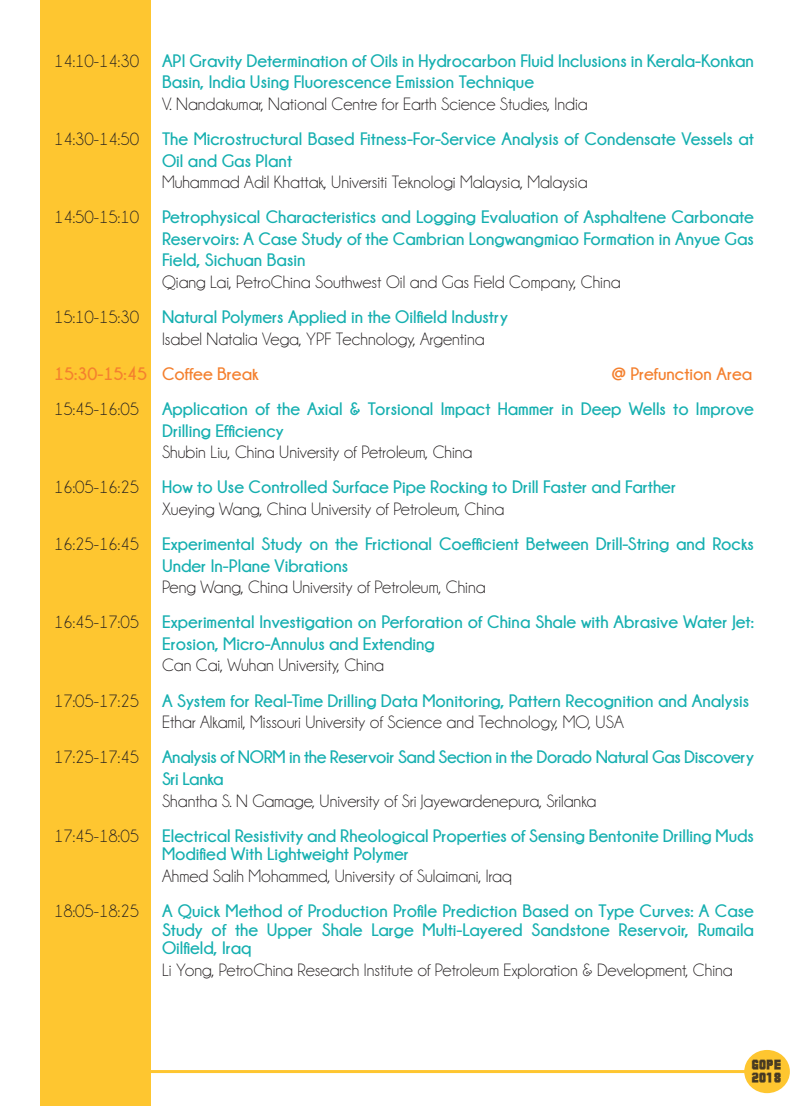
<style>
.page{position:relative;width:808px;height:1106px;background:#fff}
.page>*{position:absolute;margin:0;border:0;box-sizing:border-box;transform-origin:0 0}
.t1{font:700 18px/21.6px "Champagne&Limousines";color:#15afb0}
.t2{font:18px "Champagne&Limousines";color:#231f20}
.t3{font:700 18px/21.6px "Champagne&Limousines";letter-spacing:-.02em;color:#15afb0}
.t4{font:700 18px "Champagne&Limousines";color:#f4802e}
.t5{font:18px "Ballsontherampage";color:#231f20}
</style>
<div class="page">
<div style="left:40px;top:0;width:111px;height:1105px;background:#fec630"></div>
<hr style="left:140px;top:1070px;width:610px;height:3px;background:#fec630">
<div style="left:744px;top:1050px;width:46px;height:43px;background:#fec630;border-radius:50%"></div>
<p class="t2" style="left:54px;top:52px;width:87px">14:10-14:30</p>
<p class="t1" style="left:162px;top:49px;width:593px">API Gravity Determination of Oils in Hydrocarbon Fluid Inclusions in Kerala-Konkan<br>Basin, India Using Fluorescence Emission Technique</p>
<p class="t2" style="left:162px;top:95px;width:427px">V. Nandakumar, National Centre for Earth Science Studies, India</p>
<p class="t2" style="left:54px;top:130px;width:87px">14:30-14:50</p>
<p class="t1" style="left:162px;top:128px;width:593px">The Microstructural Based Fitness-For-Service Analysis of Condensate Vessels at<br>Oil and Gas Plant</p>
<p class="t2" style="left:162px;top:173px;width:427px">Muhammad Adil Khattak, Universiti Teknologi Malaysia, Malaysia</p>
<p class="t2" style="left:54px;top:208px;width:87px">14:50-15:10</p>
<p class="t1" style="left:162px;top:206px;width:593px;text-align:justify">Petrophysical Characteristics and Logging Evaluation of Asphaltene Carbonate Reservoirs: A Case Study of the Cambrian Longwangmiao Formation in Anyue Gas Field, Sichuan Basin</p>
<p class="t2" style="left:162px;top:273px;width:460px">Qiang Lai, PetroChina Southwest Oil and Gas Field Company, China</p>
<p class="t2" style="left:54px;top:308px;width:87px">15:10-15:30</p>
<p class="t1" style="left:162px;top:306px;width:347px">Natural Polymers Applied in the Oilfield Industry</p>
<p class="t2" style="left:162px;top:330px;width:324px">Isabel Natalia Vega, YPF Technology, Argentina</p>
<p class="t4" style="left:54px;top:364px;width:206px">15:30-15:45 Coffee Break</p>
<p class="t4" style="left:612px;top:364px;width:142px">@ Prefunction Area</p>
<p class="t2" style="left:54px;top:400px;width:87px">15:45-16:05</p>
<p class="t1" style="left:162px;top:398px;width:593px">Application of the Axial &amp; Torsional Impact Hammer in Deep Wells to Improve<br>Drilling Efficiency</p>
<p class="t2" style="left:162px;top:443px;width:312px">Shubin Liu, China University of Petroleum, China</p>
<p class="t2" style="left:54px;top:478px;width:87px">16:05-16:25</p>
<p class="t1" style="left:162px;top:476px;width:515px">How to Use Controlled Surface Pipe Rocking to Drill Faster and Farther</p>
<p class="t2" style="left:162px;top:500px;width:344px">Xueying Wang, China University of Petroleum, China</p>
<p class="t2" style="left:54px;top:535px;width:87px">16:25-16:45</p>
<p class="t1" style="left:162px;top:533px;width:593px">Experimental Study on the Frictional Coefficient Between Drill-String and Rocks<br>Under In-Plane Vibrations</p>
<p class="t2" style="left:162px;top:578px;width:325px">Peng Wang, China University of Petroleum, China</p>
<p class="t2" style="left:54px;top:613px;width:87px">16:45-17:05</p>
<p class="t1" style="left:162px;top:611px;width:593px">Experimental Investigation on Perforation of China Shale with Abrasive Water Jet:<br>Erosion, Micro-Annulus and Extending</p>
<p class="t2" style="left:162px;top:656px;width:224px">Can Cai, Wuhan University, China</p>
<p class="t2" style="left:54px;top:691px;width:87px">17:05-17:25</p>
<p class="t1" style="left:162px;top:689px;width:589px">A System for Real-Time Drilling Data Monitoring, Pattern Recognition and Analysis</p>
<p class="t2" style="left:162px;top:713px;width:463px">Ethar Alkamil, Missouri University of Science and Technology, MO, USA</p>
<p class="t2" style="left:54px;top:748px;width:87px">17:25-17:45</p>
<p class="t3" style="left:162px;top:746px;width:593px">Analysis of NORM in the Reservoir Sand Section in the Dorado Natural Gas Discovery<br>Sri Lanka</p>
<p class="t2" style="left:162px;top:791px;width:436px">Shantha S. N Gamage, University of Sri Jayewardenepura, Srilanka</p>
<p class="t2" style="left:54px;top:826px;width:87px">17:45-18:05</p>
<p class="t1" style="left:162px;top:826px;width:593px;line-height:18.6px">Electrical Resistivity and Rheological Properties of Sensing Bentonite Drilling Muds<br>Modified With Lightweight Polymer</p>
<p class="t2" style="left:162px;top:867px;width:351px">Ahmed Salih Mohammed, University of Sulaimani, Iraq</p>
<p class="t2" style="left:54px;top:902px;width:87px">18:05-18:25</p>
<p class="t1" style="left:162px;top:901px;width:593px;line-height:18.6px;text-align:justify">A Quick Method of Production Profile Prediction Based on Type Curves: A Case Study of the Upper Shale Large Multi-Layered Sandstone Reservoir, Rumaila Oilfield, Iraq</p>
<p class="t2" style="left:162px;top:961px;width:572px">Li Yong, PetroChina Research Institute of Petroleum Exploration &amp; Development, China</p>
<p class="t5" style="left:752px;top:1054px;width:31px">GOPE</p>
<p class="t5" style="left:752px;top:1067px;width:31px">2018</p>
</div>
